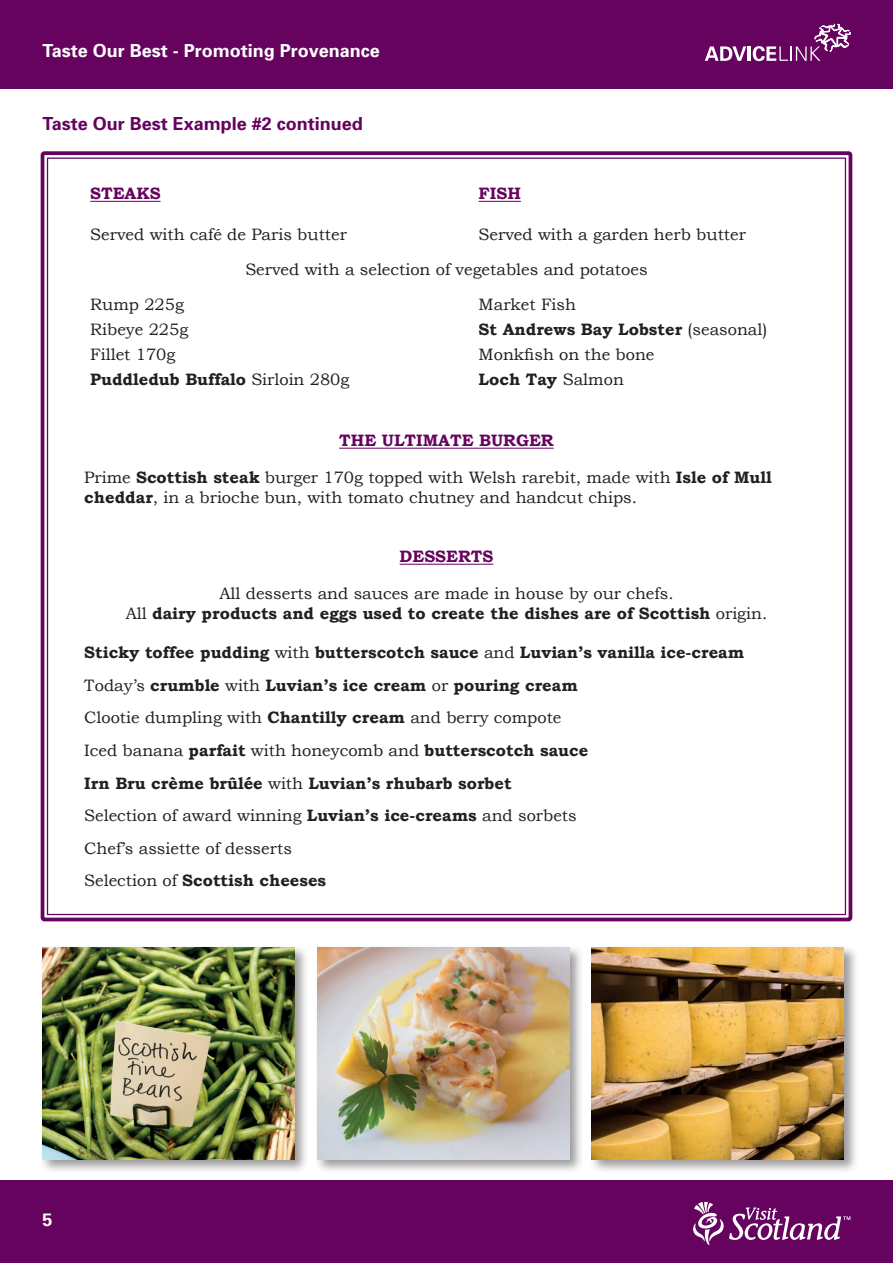
<style>
.page{position:relative;width:893px;height:1263px;background:#fff}
.page>*{position:absolute;margin:0;border:0;box-sizing:border-box;transform-origin:0 0}
.t1{font:700 18px "Univers";color:#fff}
.t2{font:700 18px "Univers";color:#65035f}
.t3{font:700 16.5px/32.5px "Bookman Old Style";color:#231f20}
.t4{font:16.5px/19.8px "Bookman Old Style";color:#231f20}
.t5{font:700 16.5px "Bookman Old Style";color:#65035f}
.s1{font-weight:400}
.s2{font-weight:700}
</style>
<div class="page">
<div style="left:0;top:0;width:893px;height:89px;background:#65035f"></div>
<div style="left:0;top:1180px;width:893px;height:83px;background:#65035f"></div>
<svg style="left:705px;top:46px;width:41px;height:15px"></svg>
<hr style="left:748px;top:46px;width:3px;height:15px;background:#fff">
<svg style="left:753px;top:24px;width:97px;height:37px"></svg>
<svg style="left:693px;top:1202px;width:157px;height:43px"></svg>
<div style="left:40px;top:945px;width:270px;height:230px;background:#231f20;opacity:.45"></div>
<img style="left:43px;top:947px;width:252px;height:212px">
<div style="left:315px;top:945px;width:269px;height:230px;background:#231f20;opacity:.45"></div>
<img style="left:317px;top:947px;width:252px;height:212px">
<div style="left:589px;top:945px;width:270px;height:230px;background:#231f20;opacity:.45"></div>
<img style="left:592px;top:947px;width:252px;height:212px">
<hr style="left:339px;top:448px;width:215px;height:1px;background:#65035f">
<hr style="left:400px;top:564px;width:93px;height:1px;background:#65035f">
<hr style="left:90px;top:201px;width:71px;height:1px;background:#65035f">
<hr style="left:479px;top:201px;width:42px;height:1px;background:#65035f">
<div style="left:41px;top:151px;width:811px;height:770px;border:4px solid #65035f;border-radius:2px"></div>
<p class="t1" style="left:43px;top:39px;width:339px">Taste Our Best - Promoting Provenance</p>
<p class="t2" style="left:43px;top:112px;width:322px">Taste Our Best Example #2 continued</p>
<p class="t5" style="left:90px;top:184px;width:72px">STEAKS</p>
<p class="t5" style="left:479px;top:184px;width:44px">FISH</p>
<p class="t4" style="left:90px;top:224px;width:258px">Served with café de Paris butter</p>
<p class="t4" style="left:245px;top:216px;width:502px;line-height:35.4px;text-indent:233px">Served with a garden herb butter<br>Served with a selection of vegetables and potatoes</p>
<p class="t4" style="left:90px;top:294px;width:95px">Rump 225g</p>
<p class="t4" style="left:479px;top:294px;width:99px">Market Fish</p>
<p class="t4" style="left:90px;top:320px;width:100px">Ribeye 225g</p>
<p class="t3" style="left:479px;top:313px;width:290px">St Andrews Bay Lobster <span class="s1">(seasonal)</span></p>
<p class="t4" style="left:90px;top:345px;width:87px">Fillet 170g</p>
<p class="t4" style="left:479px;top:345px;width:177px">Monkfish on the bone</p>
<p class="t3" style="left:90px;top:363px;width:261px">Puddledub Buffalo <span class="s1">Sirloin 280g</span></p>
<p class="t3" style="left:479px;top:363px;width:147px">Loch Tay <span class="s1">Salmon</span></p>
<p class="t5" style="left:339px;top:431px;width:216px">THE ULTIMATE BURGER</p>
<p class="t4" style="left:84px;top:467px;width:689px">Prime <span class="s2">Scottish steak</span> burger 170g topped with Welsh rarebit, made with <span class="s2">Isle of Mull cheddar</span>, in a brioche bun, with tomato chutney and handcut chips.</p>
<p class="t5" style="left:400px;top:547px;width:95px">DESSERTS</p>
<p class="t4" style="left:126px;top:583px;width:643px;text-align:center">All desserts and sauces are made in house by our chefs.<br>All <span class="s2">dairy products and eggs used to create the dishes are of Scottish</span> origin.</p>
<p class="t3" style="left:84px;top:636px;width:662px">Sticky toffee pudding <span class="s1">with</span> butterscotch sauce <span class="s1">and</span> Luvian’s vanilla ice-cream <span class="s1">Today’s</span> crumble <span class="s1">with</span> Luvian’s ice cream <span class="s1">or</span> pouring cream<br><span class="s1">Clootie dumpling with</span> Chantilly cream <span class="s1">and berry compote<br>Iced banana</span> parfait <span class="s1">with honeycomb and</span> butterscotch sauce<br>Irn Bru crème brûlée <span class="s1">with</span> Luvian’s rhubarb sorbet<br><span class="s1">Selection of award winning</span> Luvian’s ice-creams <span class="s1">and sorbets<br>Chef’s assiette of desserts<br>Selection of</span> Scottish cheeses</p>
<p class="t1" style="left:43px;top:1208px;width:12px">5</p>
</div>
